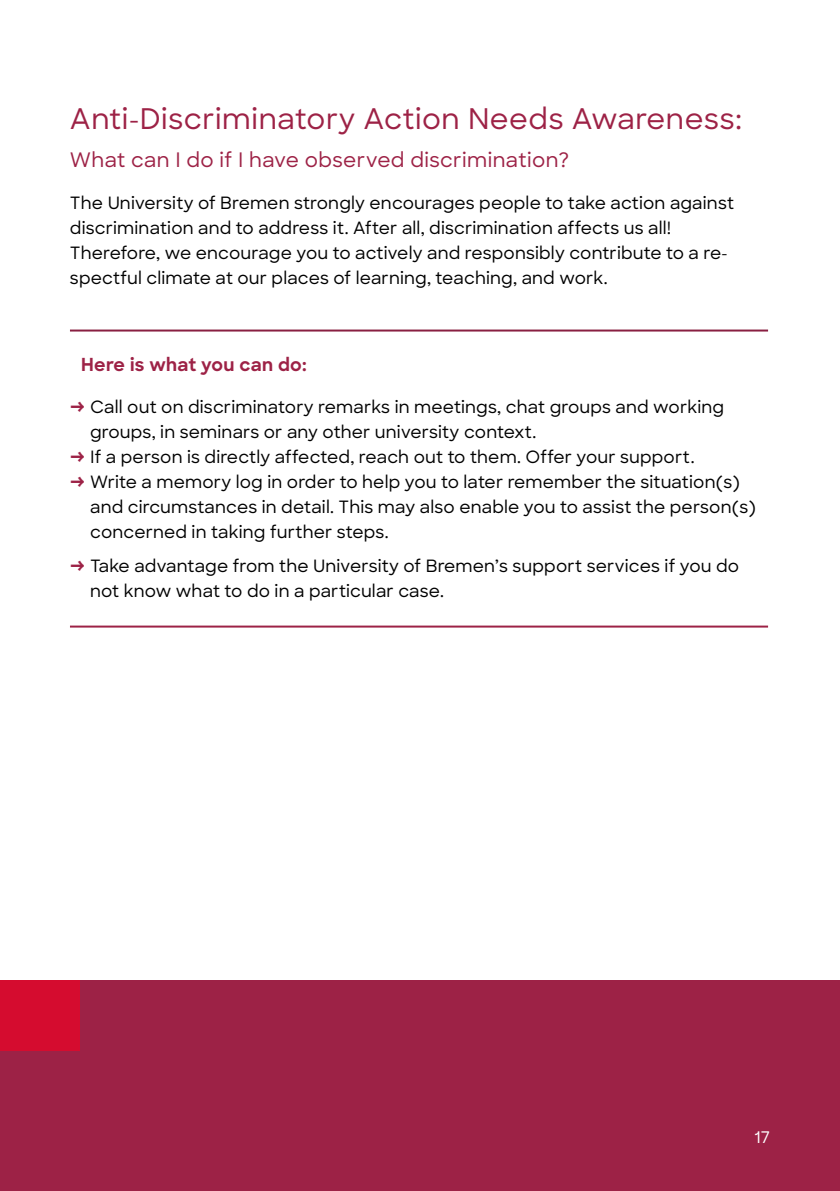
<style>
.page{position:relative;width:840px;height:1191px;background:#fff}
.page>*{position:absolute;margin:0;border:0;box-sizing:border-box;transform-origin:0 0}
.t1{font:500 28.4px "Sharp Sans";letter-spacing:.02em;color:#9d2246}
.t2{font:500 20px "Sharp Sans";letter-spacing:.02em;color:#9d2246}
.t3{font:700 18px "Sharp Sans";letter-spacing:.015em;color:#9d2246}
.t4{font:500 17px/25px "Sharp Sans";letter-spacing:.01em;color:#000}
.t5{font:500 16px "Sharp Sans";color:#fff}
.s1{font-weight:700;color:#9d2246}
</style>
<div class="page">
<hr style="left:70px;top:329px;width:697px;height:2px;background:#891f41">
<hr style="left:70px;top:625px;width:697px;height:2px;background:#9d2246">
<div style="left:0;top:980px;width:839px;height:211px;background:#9d2246"></div>
<div style="left:0;top:980px;width:79px;height:70px;background:#d50c2f"></div>
<h1 class="t1" style="left:70px;top:98px;width:673px">Anti-Discriminatory Action Needs Awareness:</h1>
<p class="t2" style="left:70px;top:145px;width:500px">What can I do if I have observed discrimination?</p>
<p class="t4" style="left:70px;top:190px;width:665px">The University of Bremen strongly encourages people to take action against discrimination and to address it. After all, discrimination affects us all!<br>Therefore, we encourage you to actively and responsibly contribute to a re&shy;spectful climate at our places of learning, teaching, and work.</p>
<p class="t3" style="left:81px;top:351px;width:227px">Here is what you can do:</p>
<p class="t4" style="left:90px;top:394px;width:635px;text-indent:-20px"><span class="s1">→</span> Call out on discriminatory remarks in meetings, chat groups and working groups, in seminars or any other university context.</p>
<p class="t4" style="left:70px;top:444px;width:625px"><span class="s1">→</span> If a person is directly affected, reach out to them. Offer your support.</p>
<p class="t4" style="left:90px;top:469px;width:667px;text-indent:-20px"><span class="s1">→</span> Write a memory log in order to help you to later remember the situation(s) and circumstances in detail. This may also enable you to assist the person(s) concerned in taking further steps.</p>
<p class="t4" style="left:90px;top:553px;width:650px;text-indent:-20px"><span class="s1">→</span> Take advantage from the University of Bremen’s support services if you do not know what to do in a particular case.</p>
<p class="t5" style="left:754px;top:1125px;width:17px">17</p>
</div>
